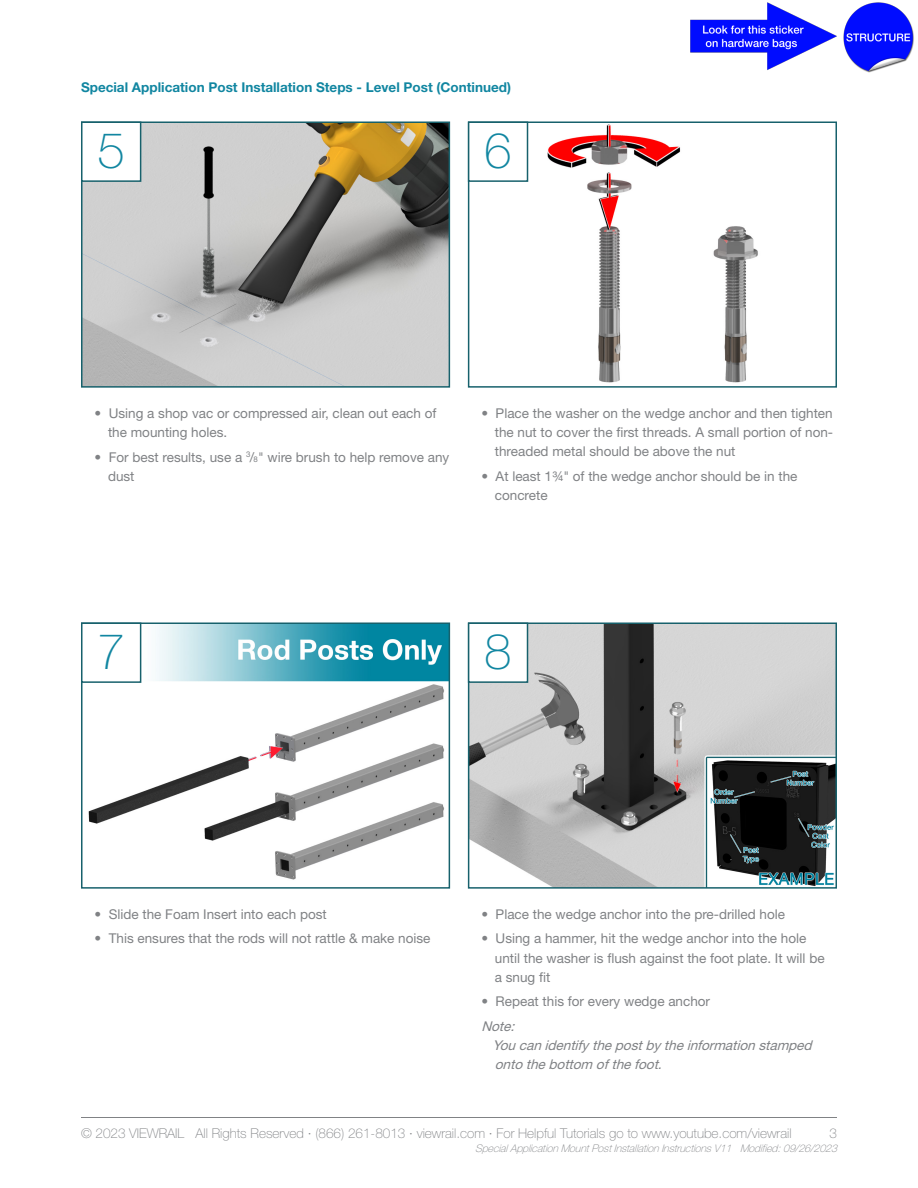
<style>
.page{position:relative;width:918px;height:1188px;background:#fff}
.page>*{position:absolute;margin:0;border:0;box-sizing:border-box;transform-origin:0 0}
.t1{font:100 49.5px "Helvetica Neue";color:#1186a1}
.Bullet_Points{font:13.5px/19.2px "Helvetica Neue";color:#808285}
.t2{font:100 13.5px "Helvetica Neue";color:#808285}
.Bullet_Points-2{font:italic 13.5px/19.2px "Helvetica Neue";color:#808285}
.t3{font:700 13.5px "Helvetica Neue";color:#1186a1}
.t4{font:italic 100 10.5px "Helvetica Neue";color:#808285}
.s1{font-size:7.8px}
</style>
<div class="page">
<img style="left:528px;top:125px;width:230px;height:258px">
<div style="left:468px;top:122px;width:369px;height:266px;border:2px solid #17616c"></div>
<img style="left:84px;top:125px;width:363px;height:260px">
<div style="left:81px;top:122px;width:369px;height:266px;border:2px solid #17616c"></div>
<img style="left:471px;top:625px;width:363px;height:261px">
<div style="left:468px;top:622px;width:369px;height:267px;border:2px solid #17616c"></div>
<img style="left:88px;top:625px;width:359px;height:255px">
<div style="left:81px;top:622px;width:369px;height:267px;border:2px solid #17616c"></div>
<img style="left:690px;top:2px;width:224px;height:71px">
<div style="left:469px;top:623px;width:59px;height:59px;background:#fff"></div>
<div style="left:468px;top:622px;width:60px;height:61px;border:2px solid #17616c"></div>
<div style="left:82px;top:623px;width:59px;height:59px;background:#fff"></div>
<div style="left:81px;top:622px;width:60px;height:61px;border:2px solid #17616c"></div>
<div style="left:468px;top:122px;width:60px;height:60px;border:2px solid #17616c"></div>
<div style="left:82px;top:122px;width:59px;height:59px;background:#fff"></div>
<div style="left:81px;top:122px;width:60px;height:60px;border:2px solid #17616c"></div>
<hr style="left:81px;top:1117px;width:756px;height:1px;background:#808285">
<p class="t3" style="left:81px;top:78px;width:432px">Special Application Post Installation Steps - Level Post (Continued)</p>
<p class="t1" style="left:97px;top:122px;width:29px">5</p>
<p class="t1" style="left:484px;top:122px;width:29px">6</p>
<p class="Bullet_Points" style="left:108px;top:403px;width:330px;text-indent:-14px">• Using a shop vac or compressed air, clean out each of the mounting holes.</p>
<p class="Bullet_Points" style="left:108px;top:447px;width:343px;text-indent:-14px">• For best results, use a <sup>3</sup>/<span class="s1">8</span>" wire brush to help remove any dust</p>
<p class="Bullet_Points" style="left:495px;top:403px;width:340px;text-align:justify;text-indent:-14px">• Place the washer on the wedge anchor and then tighten the nut to cover the first threads. A small portion of non&shy;threaded metal should be above the nut</p>
<p class="Bullet_Points" style="left:495px;top:466px;width:304px;text-indent:-14px">• At least 1¾" of the wedge anchor should be in the concrete</p>
<p class="t1" style="left:97px;top:623px;width:29px">7</p>
<p class="t1" style="left:484px;top:623px;width:29px">8</p>
<p class="Bullet_Points" style="left:94px;top:904px;width:234px">• Slide the Foam Insert into each post</p>
<p class="Bullet_Points" style="left:94px;top:929px;width:338px">• This ensures that the rods will not rattle &amp; make noise</p>
<p class="Bullet_Points" style="left:481px;top:904px;width:305px">• Place the wedge anchor into the pre-drilled hole</p>
<p class="Bullet_Points" style="left:495px;top:929px;width:331px;text-indent:-14px">• Using a hammer, hit the wedge anchor into the hole until the washer is flush against the foot plate. It will be a snug fit</p>
<p class="Bullet_Points" style="left:481px;top:992px;width:230px">• Repeat this for every wedge anchor</p>
<p class="Bullet_Points-2" style="left:481px;top:1016px;width:38px">Note:</p>
<p class="Bullet_Points-2" style="left:493px;top:1036px;width:325px">Youcanidentifythepostbytheinformationstamped ontothebottom ofthefoot.</p>
<p class="t2" style="left:81px;top:1125px;width:712px">© 2023 VIEWRAIL All Rights Reserved ∙ (866) 261-8013 ∙ viewrail.com ∙ For Helpful Tutorials go to www.youtube.com/viewrail</p>
<p class="t2" style="left:829px;top:1125px;width:9px">3</p>
<p class="t4" style="left:475px;top:1142px;width:367px">SpecialApplicationMountPostInstallationInstructionsV11 Modified:09/26/2023</p>
</div>
